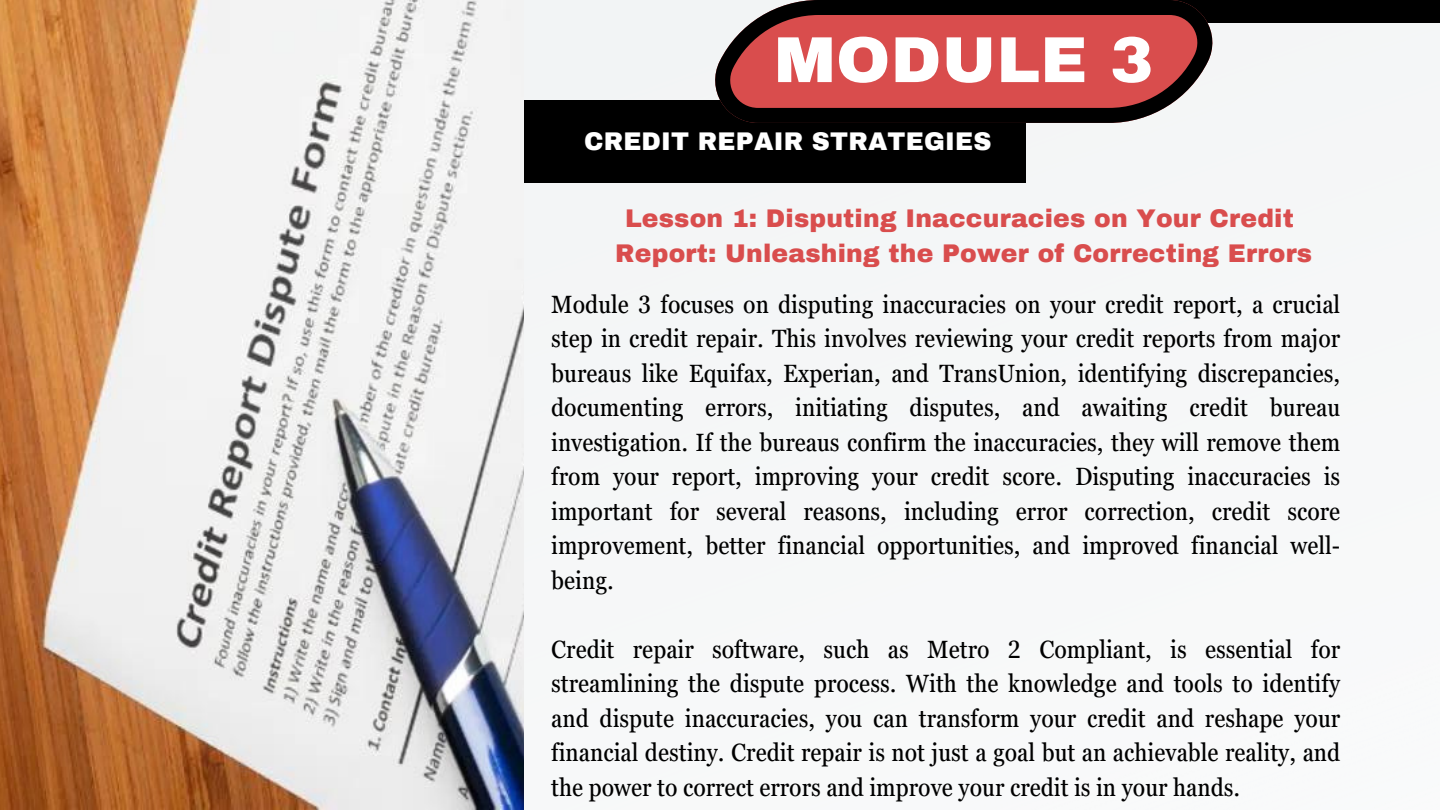
<style>
.page{position:relative;width:1440px;height:810px;background:#fff}
.page>*{position:absolute;margin:0;border:0;box-sizing:border-box;transform-origin:0 0}
.t1{font:900 65px "Archivo";letter-spacing:.01em;color:#fff}
.t2{font:condensed 25px/34.5px "Georgia Pro";color:#000;text-align:justify}
.t3{font:900 25px "Archivo";letter-spacing:.01em;color:#d94d4d}
.t4{font:900 25px "Archivo";letter-spacing:.01em;color:#fff}
</style>
<div class="page">
<div style="left:258px;top:100px;width:768px;height:83px;background:#000"></div>
<img style="left:0;top:0;width:524px;height:810px">
<div style="left:1047px;top:0;width:393px;height:23px;background:#000"></div>
<svg style="left:713px;top:0;width:500px;height:123px"></svg>
<p class="t1" style="left:774px;top:25px;width:381px">MODULE 3</p>
<p class="t4" style="left:584px;top:128px;width:409px">CREDIT REPAIR STRATEGIES</p>
<p class="t3" style="left:625px;top:205px;width:670px">Lesson 1: Disputing Inaccuracies on Your Credit</p>
<p class="t3" style="left:615px;top:240px;width:698px">Report: Unleashing the Power of Correcting Errors</p>
<p class="t2" style="left:551px;top:287px;width:791px">Module 3 focuses on disputing inaccuracies on your credit report, a crucial step in credit repair. This involves reviewing your credit reports from major bureaus like Equifax, Experian, and TransUnion, identifying discrepancies, documenting errors, initiating disputes, and awaiting credit bureau investigation. If the bureaus confirm the inaccuracies, they will remove them from your report, improving your credit score. Disputing inaccuracies is important for several reasons, including error correction, credit score improvement, better financial opportunities, and improved financial well&shy;being.</p>
<p class="t2" style="left:551px;top:632px;width:791px">Credit repair software, such as Metro 2 Compliant, is essential for streamlining the dispute process. With the knowledge and tools to identify and dispute inaccuracies, you can transform your credit and reshape your financial destiny. Credit repair is not just a goal but an achievable reality, and the power to correct errors and improve your credit is in your hands.</p>
</div>
